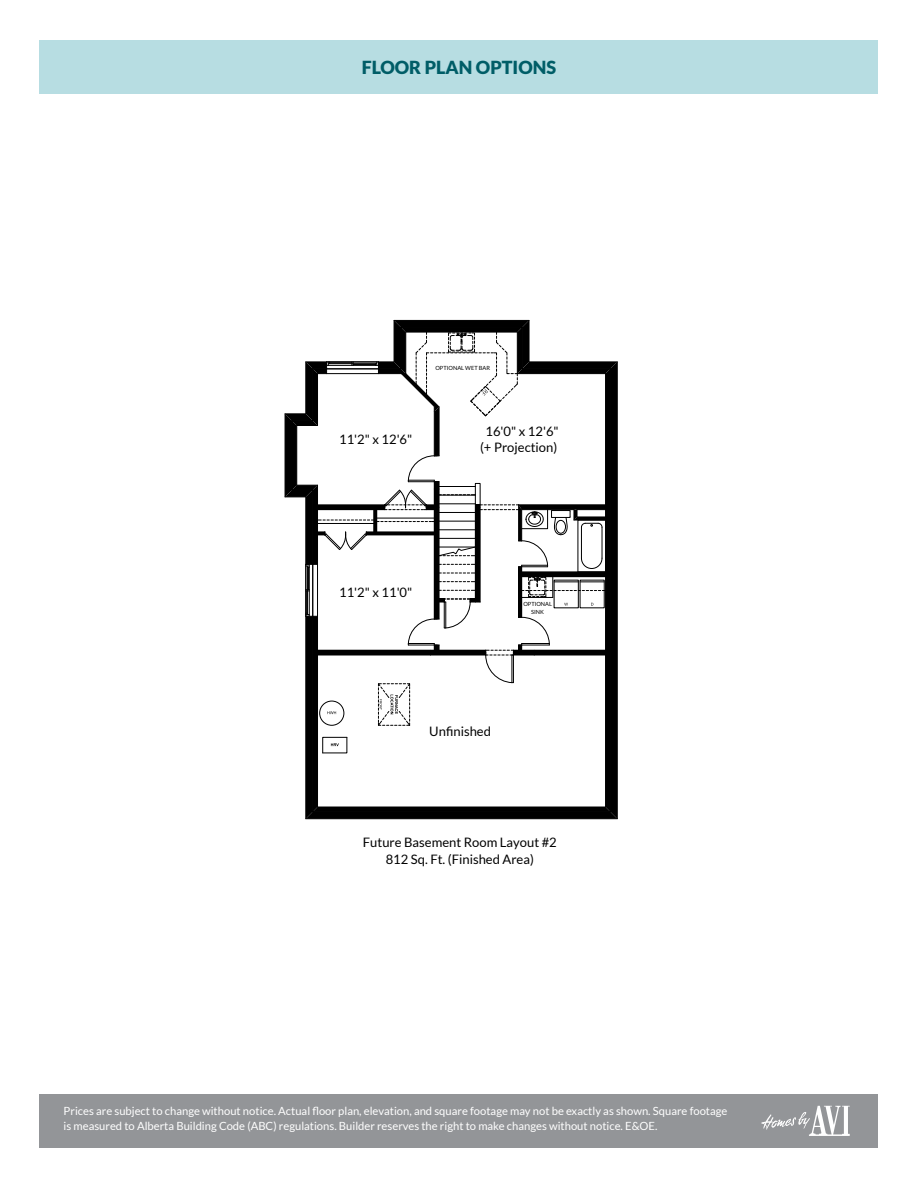
<style>
.page{position:relative;width:918px;height:1188px;background:#fff}
.page>*{position:absolute;margin:0;border:0;box-sizing:border-box;transform-origin:0 0}
.t1{font:900 18px "Lato";color:#005d67}
.t2{font:13.05px/16.5px "Lato";color:#000;text-align:center}
.t3{font:11.25px/15.8px "Lato";color:#fff}
.t4{font:5.7px/7.2px "Lato";color:#000;text-align:center}
</style>
<div class="page">
<hr style="left:617px;top:362px;width:1px;height:457px;background:#000">
<svg style="left:285px;top:320px;width:332px;height:499px"></svg>
<div style="left:40px;top:1094px;width:838px;height:54px;background:#939598"></div>
<div style="left:40px;top:40px;width:838px;height:54px;background:#b7dde2"></div>
<svg style="left:761px;top:1106px;width:89px;height:30px"></svg>
<h1 class="t1" style="left:362px;top:57px;width:196px">FLOOR PLAN OPTIONS</h1>
<p class="t2" style="left:339px;top:431px;width:75px">11'2" x 12'6"</p>
<p class="t4" style="left:435px;top:365px;width:56px">OPTIONAL WET BAR</p>
<p class="t2" style="left:480px;top:423px;width:80px">16'0" x 12'6" (+ Projection)</p>
<p class="t2" style="left:339px;top:584px;width:75px">11'2" x 11'0"</p>
<p class="t4" style="left:523px;top:601px;width:30px">OPTIONAL<br>SINK</p>
<p class="t2" style="left:429px;top:723px;width:63px">Unfinished</p>
<p class="t2" style="left:363px;top:834px;width:195px">Future Basement Room Layout #2<br>812 Sq. Ft. (Finished Area)</p>
<p class="t3" style="left:64px;top:1103px;width:665px">Prices are subject to change without notice. Actual floor plan, elevation, and square footage may not be exactly as shown. Square footage is measured to Alberta Building Code (ABC) regulations. Builder reserves the right to make changes without notice. E&amp;OE.</p>
</div>
